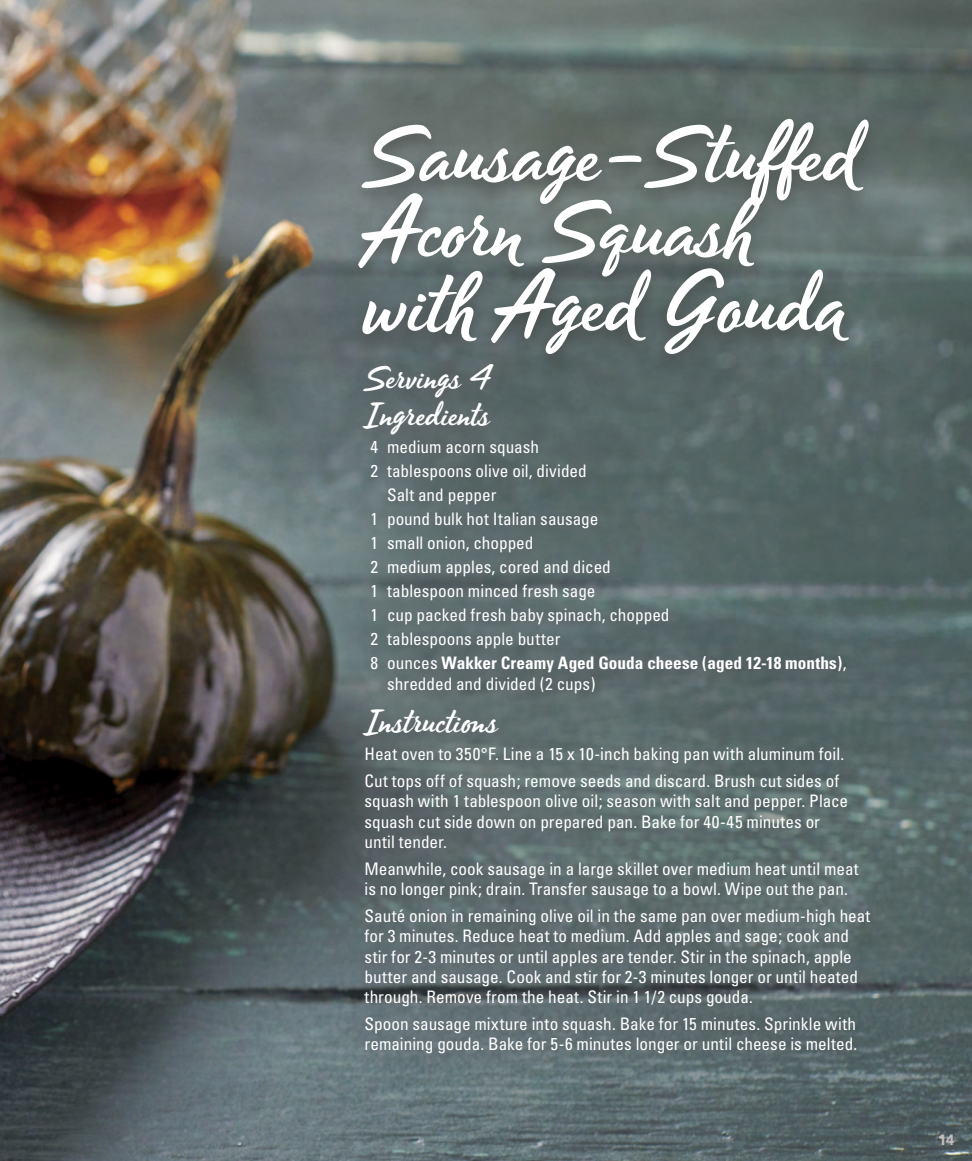
<style>
.page{position:relative;width:972px;height:1161px;background:#fff}
.page>*{position:absolute;margin:0;border:0;box-sizing:border-box;transform-origin:0 0}
.t1{font:90px/75px "Timeout";color:#fff}
.t2{font:36px/36.8px "Timeout";color:#fff}
.t3{font:condensed 17.25px/20.2px "Univers";color:#fff}
.t4{font:700 condensed 17.25px "Univers";color:#fff}
.t5{font:700 15px "Univers";color:#bfbdbc}
.s1{font-weight:400}
</style>
<div class="page">
<img style="left:0;top:0;width:972px;height:1161px">
<svg style="left:350px;top:354px;width:534px;height:718px;fill:#5b696a"></svg>
<div style="left:344px;top:111px;width:539px;height:264px;background:#42413f;opacity:.7"></div>
<h1 class="t1" style="left:364px;top:125px;width:498px">Sausage-Stuffed<br>Acorn Squash with Aged Gouda</h1>
<h2 class="t2" style="left:364px;top:363px;width:128px">Servings 4<br>Ingredients</h2>
<p class="t3" style="left:370px;top:437px;width:170px">4 medium acorn squash</p>
<p class="t3" style="left:370px;top:461px;width:218px">2 tablespoons olive oil, divided</p>
<p class="t3" style="left:387px;top:485px;width:111px">Salt and pepper</p>
<p class="t3" style="left:370px;top:509px;width:230px">1 pound bulk hot Italian sausage</p>
<p class="t3" style="left:370px;top:533px;width:165px">1 small onion, chopped</p>
<p class="t3" style="left:370px;top:557px;width:242px">2 medium apples, cored and diced</p>
<p class="t3" style="left:370px;top:581px;width:227px">1 tablespoon minced fresh sage</p>
<p class="t3" style="left:370px;top:605px;width:301px">1 cup packed fresh baby spinach, chopped</p>
<p class="t3" style="left:370px;top:629px;width:192px">2 tablespoons apple butter</p>
<p class="t4" style="left:370px;top:653px;width:478px"><span class="s1">8 ounces</span> Wakker Creamy Aged Gouda cheese (aged 12-18 months)<span class="s1">,</span></p>
<p class="t3" style="left:387px;top:673px;width:210px">shredded and divided (2 cups)</p>
<h2 class="t2" style="left:364px;top:706px;width:135px">Instructions</h2>
<p class="t3" style="left:364px;top:740px;width:481px;line-height:27px">Heat oven to 350°F. Line a 15 x 10-inch baking pan with aluminum foil.<br>Cut tops off of squash; remove seeds and discard. Brush cut sides of</p>
<p class="t3" style="left:364px;top:791px;width:485px">squash with 1 tablespoon olive oil; season with salt and pepper. Place squash cut side down on prepared pan. Bake for 40-45 minutes or until tender.</p>
<p class="t3" style="left:364px;top:858px;width:496px">Meanwhile, cook sausage in a large skillet over medium heat until meat is no longer pink; drain. Transfer sausage to a bowl. Wipe out the pan.</p>
<p class="t3" style="left:364px;top:906px;width:507px">Sauté onion in remaining olive oil in the same pan over medium-high heat for 3 minutes. Reduce heat to medium. Add apples and sage; cook and stir for 2-3 minutes or until apples are tender. Stir in the spinach, apple butter and sausage. Cook and stir for 2-3 minutes longer or until heated through. Remove from the heat. Stir in 1 1/2 cups gouda.</p>
<p class="t3" style="left:364px;top:1014px;width:494px">Spoon sausage mixture into squash. Bake for 15 minutes. Sprinkle with remaining gouda. Bake for 5-6 minutes longer or until cheese is melted.</p>
<p class="t5" style="left:938px;top:1131px;width:18px">14</p>
</div>
